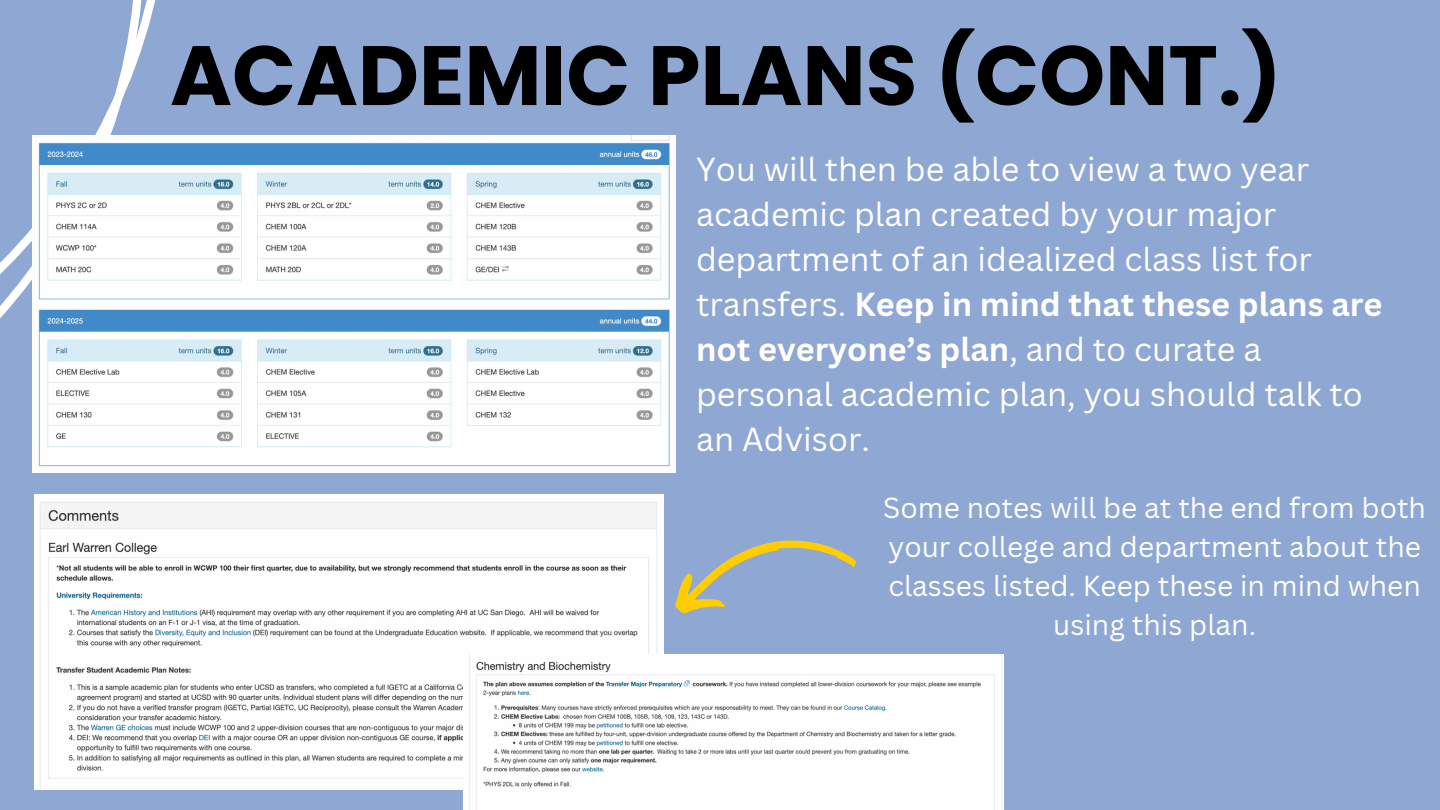
<style>
.page{position:relative;width:1440px;height:810px;background:#8ea7d3}
.page>*{position:absolute;margin:0;border:0;box-sizing:border-box;transform-origin:0 0}
.t1{font:700 84px "Poppins";color:#000}
.t2{font:32.4px/45px "Canva Sans";color:#fff}
.t3{font:28.1px/39px "Canva Sans";color:#fdfefd;text-align:center}
.s1{font-weight:700}
</style>
<div class="page">
<svg style="left:144px;top:0;width:26px;height:136px"></svg>
<svg style="left:0;top:0;width:144px;height:318px"></svg>
<img style="left:32px;top:136px;width:643px;height:336px">
<img style="left:35px;top:494px;width:628px;height:296px">
<img style="left:464px;top:655px;width:540px;height:155px">
<svg style="left:675px;top:540px;width:181px;height:74px"></svg>
<p class="t1" style="left:170px;top:17px;width:1113px">ACADEMIC PLANS (CONT.)</p>
<p class="t2" style="left:696px;top:146px;width:688px">You will then be able to view a two year academic plan created by your major department of an idealized class list for transfers. <span class="s1">Keep in mind that these plans are not everyone’s plan</span>, and to curate a personal academic plan, you should talk to an Advisor.</p>
<p class="t3" style="left:883px;top:488px;width:544px">Some notes will be at the end from both your college and department about the classes listed. Keep these in mind when using this plan.</p>
</div>
